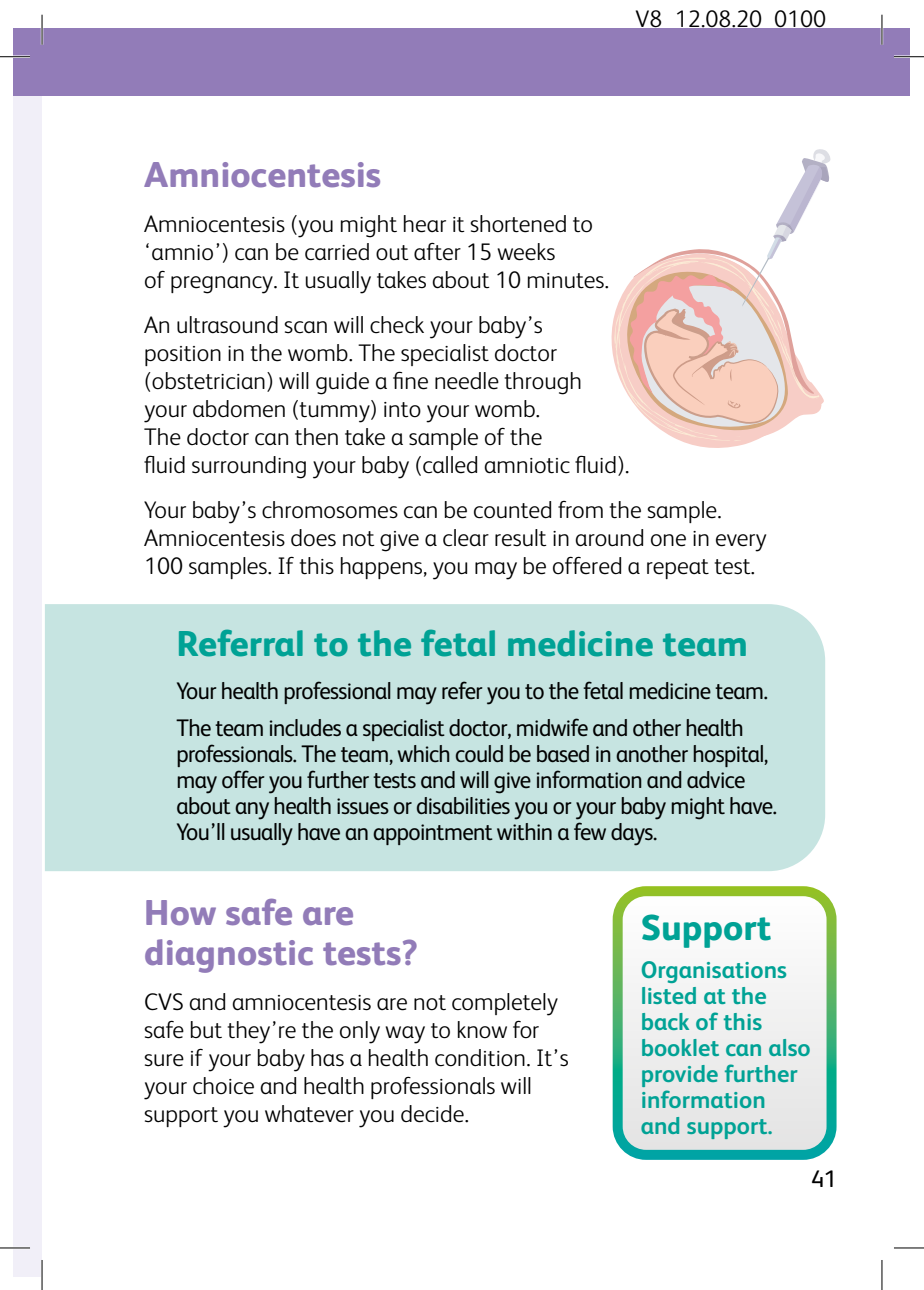
<style>
.page{position:relative;width:924px;height:1290px;background:#fff}
.page>*{position:absolute;margin:0;border:0;box-sizing:border-box;transform-origin:0 0}
.B_head{font:800 36px/40px "FS Albert";color:#927cb8}
.Further_info_panel_h{font:800 36px "FS Albert";color:#00a295}
.Emotional_panel_head{font:800 36px "FS Albert";color:#00a295}
.Body_text{font:300 24px/28px "FS Albert";color:#000}
.Further_info_panel_b{font:24px/26px "FS Albert";letter-spacing:-.025em;color:#000;scale:.95 1}
.Emotional_panel_body{font:700 24px/26px "FS Albert";color:#00a295}
.Further_info_panel_b-2{font:24px "FS Albert";letter-spacing:-.025em;color:#000}
</style>
<div class="page">
<svg style="left:611px;top:149px;width:220px;height:299px"></svg>
<div style="left:14px;top:95px;width:28px;height:1181px;background:#f1eff8"></div>
<div style="left:14px;top:28px;width:895px;height:68px;background:#927cb8"></div>
<div style="left:45px;top:604px;width:779px;height:267px;background:#c6e4e1"></div>
<svg style="left:623px;top:897px;width:202px;height:251px"></svg>
<div style="left:612px;top:886px;width:224px;height:273px;border:10px solid #fff;border-radius:28px"></div>
<hr style="left:0;top:55px;width:30px;height:3px;background:#fff">
<hr style="left:893px;top:55px;width:30px;height:3px;background:#fff">
<hr style="left:0;top:1246px;width:30px;height:2px;background:#fff">
<hr style="left:41px;top:15px;width:2px;height:30px;background:#fff">
<hr style="left:41px;top:1259px;width:2px;height:30px;background:#fff">
<hr style="left:880px;top:15px;width:2px;height:30px;background:#fff">
<hr style="left:0;top:56px;width:30px;height:1px;background:#000">
<hr style="left:893px;top:56px;width:30px;height:1px;background:#000">
<hr style="left:0;top:1247px;width:30px;height:1px;background:#000">
<hr style="left:893px;top:1247px;width:30px;height:1px;background:#000">
<hr style="left:42px;top:15px;width:1px;height:30px;background:#000">
<hr style="left:42px;top:1259px;width:1px;height:30px;background:#000">
<hr style="left:881px;top:15px;width:1px;height:30px;background:#000">
<hr style="left:881px;top:1259px;width:1px;height:30px;background:#000">
<p class="Body_text" style="left:635px;top:4px;width:192px">V8_12.08.20_0100</p>
<p class="B_head" style="left:144px;top:152px;width:238px">Amniocentesis</p>
<p class="Body_text" style="left:144px;top:208px;width:466px">Amniocentesis (you might hear it shortened to ‘amnio’) can be carried out after 15 weeks<br>of pregnancy. It usually takes about 10 minutes.</p>
<p class="Body_text" style="left:144px;top:309px;width:486px">An ultrasound scan will check your baby’s<br>position in the womb. The specialist doctor (obstetrician) will guide a fine needle through your abdomen (tummy) into your womb.<br>The doctor can then take a sample of the<br>fluid surrounding your baby (called amniotic fluid).</p>
<p class="Body_text" style="left:144px;top:494px;width:623px">Your baby’s chromosomes can be counted from the sample.<br>Amniocentesis does not give a clear result in around one in every<br>100 samples. If this happens, you may be offered a repeat test.</p>
<p class="Further_info_panel_h" style="left:176px;top:617px;width:573px">Referral to the fetal medicine team</p>
<p class="Further_info_panel_b" style="left:176px;top:676px;width:624px">Your health professional may refer you to the fetal medicine team.</p>
<p class="Further_info_panel_b" style="left:176px;top:713px;width:633px">The team includes a specialist doctor, midwife and other health professionals. The team, which could be based in another hospital, may offer you further tests and will give information and advice about any health issues or disabilities you or your baby might have.<br>You’ll usually have an appointment within a few days.</p>
<p class="B_head" style="left:144px;top:890px;width:275px">How safe are diagnostic tests?</p>
<p class="Body_text" style="left:144px;top:986px;width:426px">CVS and amniocentesis are not completely safe but they’re the only way to know for sure if your baby has a health condition. It’s your choice and health professionals will support you whatever you decide.</p>
<p class="Emotional_panel_head" style="left:640px;top:901px;width:132px">Support</p>
<p class="Emotional_panel_body" style="left:640px;top:955px;width:171px">Organisations listed at the back of this booklet can also provide further information and support.</p>
<p class="Further_info_panel_b-2" style="left:810px;top:1163px;width:28px">41</p>
</div>
